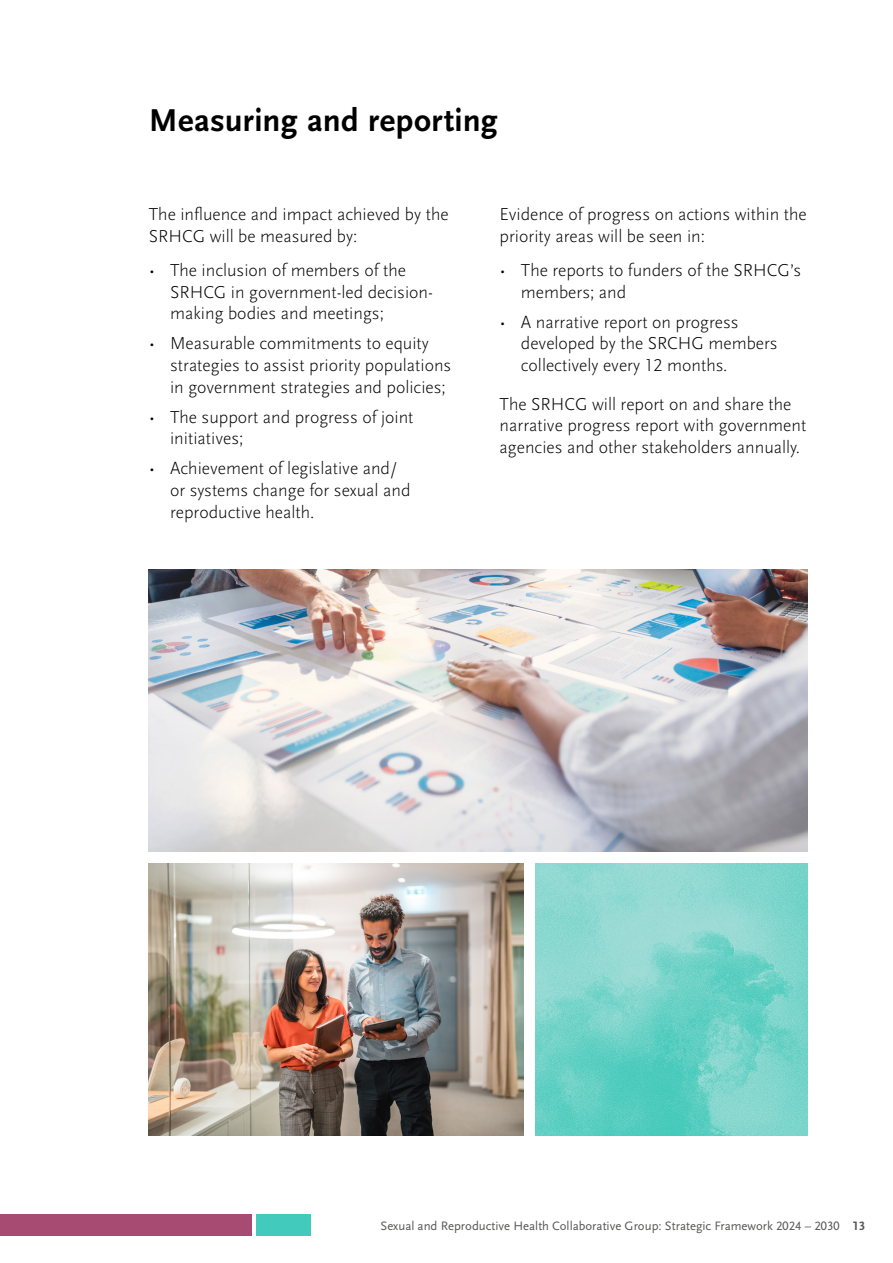
<style>
.page{position:relative;width:893px;height:1263px;background:#fff}
.page>*{position:absolute;margin:0;border:0;box-sizing:border-box;transform-origin:0 0}
.t1{font:700 33px "Scala Sans OT";letter-spacing:.01em;color:#000}
.Bullets{font:300 18px/21.6px "Scala Sans OT";color:#000}
.t2{font:12.75px "Scala Sans OT";color:#575756}
.s1{font-weight:700}
</style>
<div class="page">
<div style="left:0;top:1214px;width:252px;height:21px;background:#a84b72"></div>
<div style="left:256px;top:1214px;width:54px;height:21px;background:#42cabc"></div>
<img style="left:536px;top:863px;width:272px;height:272px">
<img style="left:149px;top:570px;width:659px;height:281px">
<img style="left:149px;top:863px;width:374px;height:272px">
<h2 class="t1" style="left:149px;top:101px;width:350px">Measuring and reporting</h2>
<p class="Bullets" style="left:149px;top:204px;width:301px">The influence and impact achieved by the<br>SRHCG will be measured by:</p>
<p class="Bullets" style="left:170px;top:260px;width:264px;text-indent:-21px">• The inclusion of members of the<br>SRHCG in government-led decision&shy;making bodies and meetings;</p>
<p class="Bullets" style="left:170px;top:333px;width:283px;text-indent:-21px">• Measurable commitments to equity strategies to assist priority populations in government strategies and policies;</p>
<p class="Bullets" style="left:170px;top:406px;width:245px;text-indent:-21px">• The support and progress of joint initiatives;</p>
<p class="Bullets" style="left:170px;top:458px;width:242px;text-indent:-21px">• Achievement of legislative and/ or systems change for sexual and reproductive health.</p>
<p class="Bullets" style="left:500px;top:204px;width:308px">Evidence of progress on actions within the priority areas will be seen in:</p>
<p class="Bullets" style="left:521px;top:260px;width:282px;text-indent:-21px">• The reports to funders of the SRHCG’s members; and</p>
<p class="Bullets" style="left:521px;top:312px;width:258px;text-indent:-21px">• A narrative report on progress developed by the SRCHG members collectively every 12 months.</p>
<p class="Bullets" style="left:500px;top:393px;width:308px">The SRHCG will report on and share the narrative progress report with government agencies and other stakeholders annually.</p>
<p class="t2" style="left:380px;top:1219px;width:486px">Sexual and Reproductive Health Collaborative Group: Strategic Framework 2024 – 2030 <span class="s1">13</span></p>
</div>
